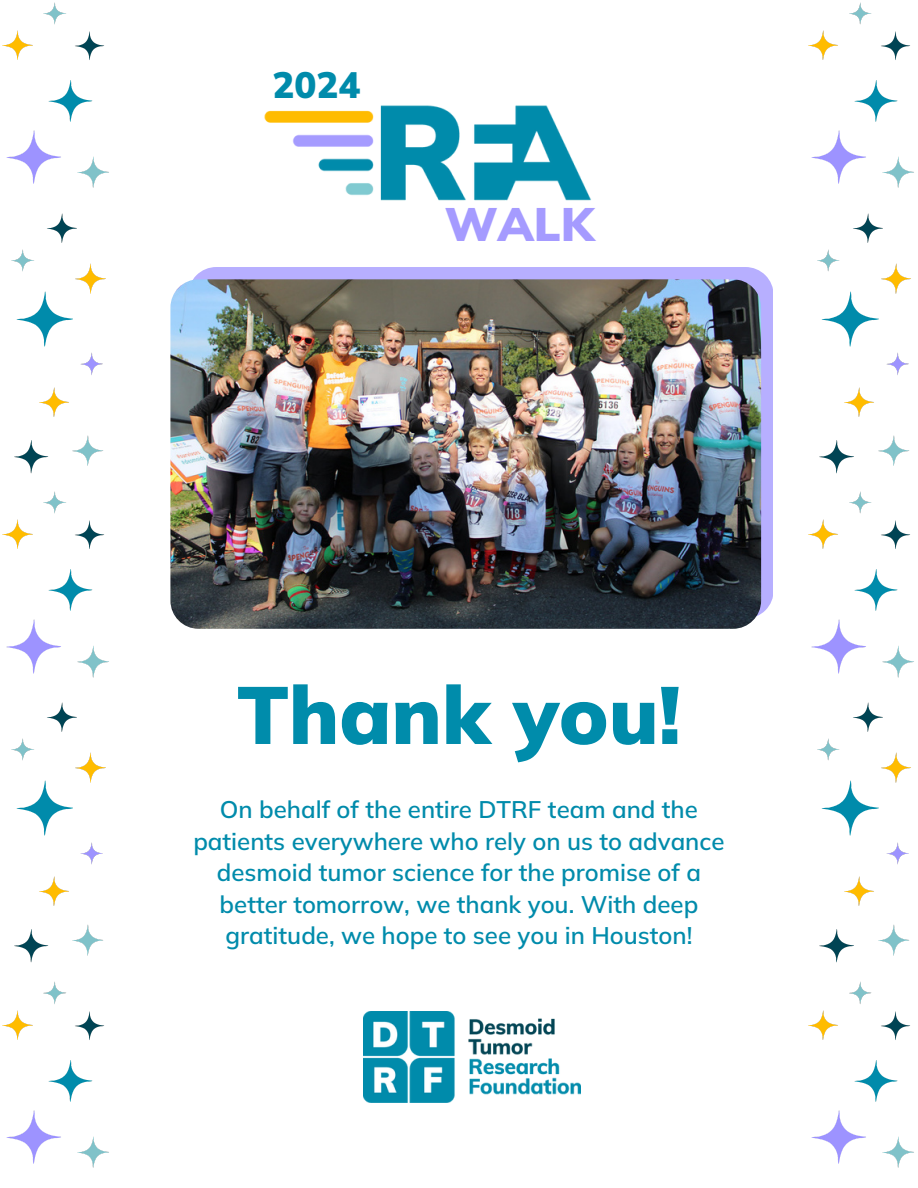
<style>
.page{position:relative;width:918px;height:1188px;background:#fff}
.page>*{position:absolute;margin:0;border:0;box-sizing:border-box;transform-origin:0 0}
.t1{font:900 81px "Mulish";color:#008cab}
.t2{font:900 46.8px "Mulish";color:#a59bff}
.t3{font:900 36.6px "Mulish";color:#008bab}
.t4{font:600 24px/31.5px "Mulish";color:#008bab;text-align:center}
</style>
<div class="page">
<svg style="left:193px;top:267px;width:580px;height:350px;fill:#b7afff"></svg>
<img style="left:170px;top:279px;width:591px;height:350px;border-radius:28px">
<img style="left:363px;top:1011px;width:218px;height:92px">
<img style="left:264px;top:105px;width:327px;height:96px">
<img style="left:39px;top:387px;width:30px;height:30px">
<img style="left:16px;top:291px;width:57px;height:56px">
<img style="left:80px;top:352px;width:23px;height:23px">
<img style="left:72px;top:435px;width:32px;height:31px">
<img style="left:14px;top:440px;width:35px;height:34px">
<img style="left:11px;top:249px;width:23px;height:23px">
<img style="left:75px;top:263px;width:31px;height:31px">
<img style="left:47px;top:213px;width:30px;height:30px">
<img style="left:6px;top:130px;width:55px;height:54px">
<img style="left:48px;top:80px;width:45px;height:42px">
<img style="left:2px;top:30px;width:31px;height:30px">
<img style="left:77px;top:156px;width:32px;height:32px">
<img style="left:75px;top:31px;width:29px;height:29px">
<img style="left:43px;top:2px;width:23px;height:23px">
<img style="left:39px;top:876px;width:30px;height:30px">
<img style="left:16px;top:780px;width:57px;height:56px">
<img style="left:80px;top:842px;width:23px;height:23px">
<img style="left:72px;top:924px;width:31px;height:32px">
<img style="left:14px;top:929px;width:35px;height:34px">
<img style="left:11px;top:738px;width:23px;height:23px">
<img style="left:75px;top:752px;width:31px;height:31px">
<img style="left:47px;top:702px;width:30px;height:30px">
<img style="left:6px;top:619px;width:55px;height:55px">
<img style="left:48px;top:569px;width:45px;height:42px">
<img style="left:2px;top:519px;width:31px;height:30px">
<img style="left:77px;top:646px;width:32px;height:32px">
<img style="left:75px;top:520px;width:29px;height:29px">
<img style="left:43px;top:491px;width:23px;height:23px">
<img style="left:6px;top:1110px;width:55px;height:54px">
<img style="left:48px;top:1060px;width:45px;height:42px">
<img style="left:2px;top:1010px;width:31px;height:30px">
<img style="left:77px;top:1136px;width:32px;height:32px">
<img style="left:75px;top:1011px;width:29px;height:29px">
<img style="left:43px;top:981px;width:23px;height:23px">
<img style="left:844px;top:387px;width:30px;height:30px">
<img style="left:821px;top:291px;width:58px;height:56px">
<img style="left:886px;top:352px;width:23px;height:23px">
<img style="left:878px;top:435px;width:32px;height:31px">
<img style="left:819px;top:440px;width:35px;height:34px">
<img style="left:817px;top:249px;width:23px;height:23px">
<img style="left:878px;top:263px;width:33px;height:35px">
<img style="left:853px;top:213px;width:30px;height:30px">
<img style="left:811px;top:130px;width:55px;height:54px">
<img style="left:854px;top:80px;width:44px;height:42px">
<img style="left:808px;top:30px;width:30px;height:30px">
<img style="left:882px;top:156px;width:32px;height:32px">
<img style="left:881px;top:31px;width:29px;height:29px">
<img style="left:849px;top:2px;width:23px;height:23px">
<img style="left:844px;top:876px;width:30px;height:30px">
<img style="left:821px;top:780px;width:58px;height:56px">
<img style="left:886px;top:842px;width:23px;height:23px">
<img style="left:878px;top:924px;width:31px;height:32px">
<img style="left:819px;top:929px;width:35px;height:34px">
<img style="left:817px;top:738px;width:23px;height:23px">
<img style="left:878px;top:752px;width:33px;height:35px">
<img style="left:853px;top:702px;width:30px;height:30px">
<img style="left:811px;top:619px;width:55px;height:55px">
<img style="left:854px;top:569px;width:44px;height:42px">
<img style="left:808px;top:519px;width:30px;height:30px">
<img style="left:882px;top:646px;width:32px;height:32px">
<img style="left:881px;top:520px;width:29px;height:29px">
<img style="left:849px;top:491px;width:23px;height:23px">
<img style="left:811px;top:1110px;width:55px;height:54px">
<img style="left:854px;top:1060px;width:44px;height:42px">
<img style="left:808px;top:1010px;width:30px;height:30px">
<img style="left:882px;top:1136px;width:32px;height:32px">
<img style="left:881px;top:1011px;width:29px;height:29px">
<img style="left:849px;top:981px;width:23px;height:23px">
<h3 class="t3" style="left:273px;top:61px;width:89px">2024</h3>
<h2 class="t2" style="left:445px;top:193px;width:151px">WALK</h2>
<h1 class="t1" style="left:237px;top:663px;width:445px">Thank you!</h1>
<p class="t4" style="left:193px;top:793px;width:533px">On behalf of the entire DTRF team and the patients everywhere who rely on us to advance desmoid tumor science for the promise of a better tomorrow, we thank you. With deep gratitude, we hope to see you in Houston!</p>
</div>
